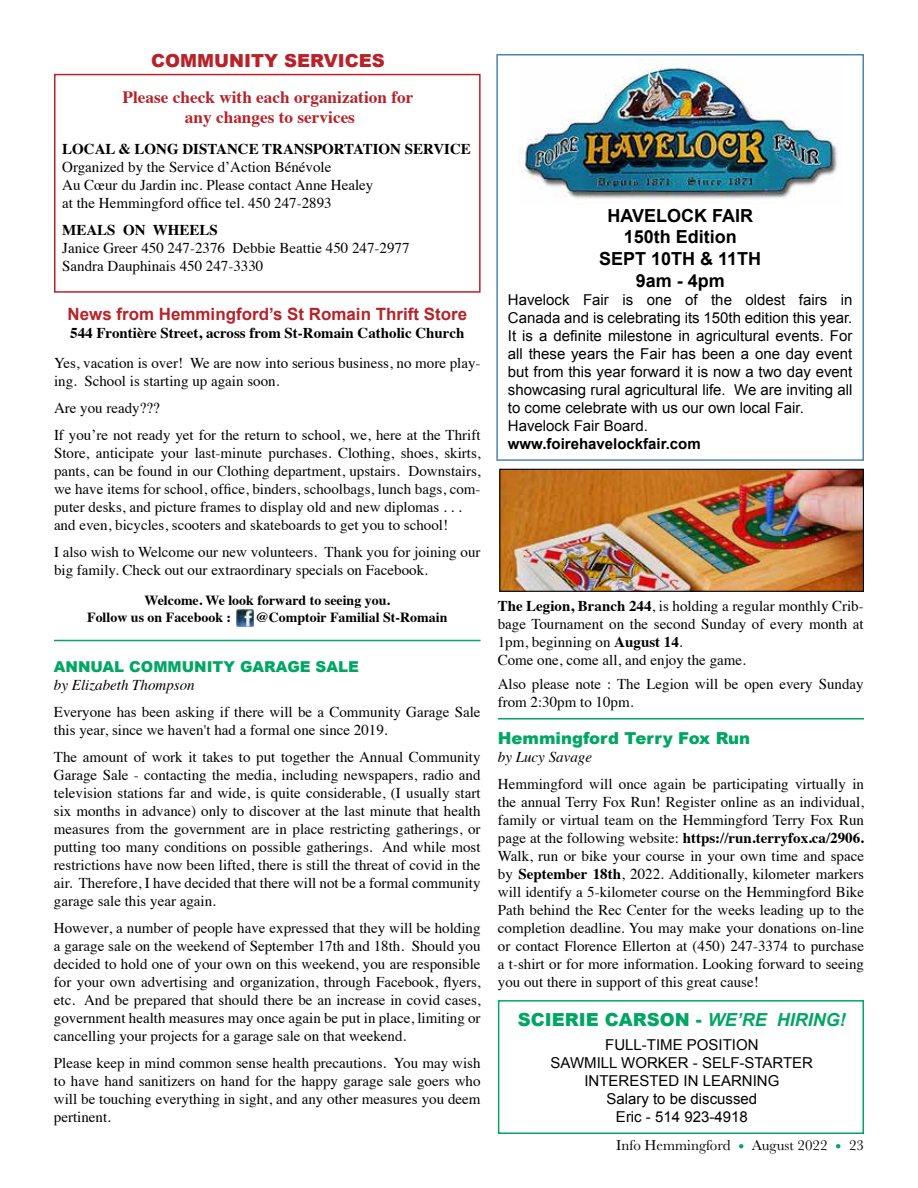
<style>
.page{position:relative;width:918px;height:1188px;background:#fff}
.page>*{position:absolute;margin:0;border:0;box-sizing:border-box;transform-origin:0 0}
.t1{font:700 18px/21.6px "Arial";color:#000;text-align:center}
.t2{font:900 18px "Arial";color:#00a664}
.t3{font:900 18px "Arial";color:#b82229}
.t4{font:700 17.25px/20.7px "Times";color:#b82229;text-align:center}
.t5{font:700 16.95px "Arial";color:#b82229}
.t6{font:900 16.5px "Arial";color:#00a664}
.t7{font:15px/18px "Times";color:#000}
.t8{font:15px/18px "Arial";color:#000;text-align:center}
.t9{font:700 15px "Times";color:#000}
.t10{font:italic 15px "Times";color:#000}
.t11{font:15px "Baskerville";color:#000}
.t12{font:900 15px "Arial";color:#00a664}
.t13{font:700 15px "Arial";color:#000}
.t14{font:700 13.95px/16.8px "Times";color:#000}
.s1{font-weight:700}
.s2{font-weight:700;font-style:italic}
.s3{font-size:18px;color:#00a664}
</style>
<div class="page">
<div style="left:496px;top:54px;width:368px;height:407px;border:2px solid #4d83b2"></div>
<div style="left:54px;top:74px;width:427px;height:219px;border:2px solid #b82229"></div>
<img style="left:236px;top:610px;width:17px;height:17px">
<div style="left:498px;top:1000px;width:366px;height:134px;border:2px solid #00a664"></div>
<img style="left:501px;top:471px;width:361px;height:119px">
<div style="left:499px;top:469px;width:365px;height:123px;border:1px solid #000"></div>
<hr style="left:54px;top:640px;width:427px;height:1px;background:#00a664">
<img style="left:518px;top:60px;width:320px;height:139px">
<hr style="left:498px;top:718px;width:366px;height:2px;background:#00a664">
<p class="t3" style="left:151px;top:47px;width:235px">COMMUNITY SERVICES</p>
<p class="t4" style="left:123px;top:85px;width:292px">Please check with each organization for any changes to services</p>
<p class="t9" style="left:62px;top:135px;width:410px">LOCAL &amp; LONG DISTANCE TRANSPORTATION SERVICE</p>
<p class="t7" style="left:62px;top:157px;width:313px">Organized by the Service d’Action Bénévole<br>Au Cœur du Jardin inc. Please contact Anne Healey at the Hemmingford office tel. 450 247-2893</p>
<p class="t9" style="left:62px;top:216px;width:157px">MEALS ON WHEELS</p>
<p class="t7" style="left:62px;top:238px;width:349px">Janice Greer 450 247-2376 Debbie Beattie 450 247-2977<br>Sandra Dauphinais 450 247-3330</p>
<p class="t5" style="left:67px;top:303px;width:401px">News from Hemmingford’s St Romain Thrift Store</p>
<p class="t9" style="left:70px;top:319px;width:396px">544 Frontière Street, across from St-Romain Catholic Church</p>
<p class="t7" style="left:54px;top:353px;width:428px">Yes, vacation is over! We are now into serious business, no more play&shy;ing. School is starting up again soon.</p>
<p class="t7" style="left:54px;top:393px;width:428px;line-height:27px">Are you ready???<br>If you’re not ready yet for the return to school, we, here at the Thrift</p>
<p class="t7" style="left:54px;top:443px;width:428px">Store, anticipate your last-minute purchases. Clothing, shoes, skirts, pants, can be found in our Clothing department, upstairs. Downstairs, we have items for school, office, binders, schoolbags, lunch bags, com&shy;puter desks, and picture frames to display old and new diplomas . . . and even, bicycles, scooters and skateboards to get you to school!</p>
<p class="t7" style="left:54px;top:542px;width:428px">I also wish to Welcome our new volunteers. Thank you for joining our big family. Check out our extraordinary specials on Facebook.</p>
<p class="t14" style="left:87px;top:591px;width:304px;text-indent:57px">Welcome. We look forward to seeing you.<br>Follow us on Facebook :</p>
<p class="t14" style="left:256px;top:607px;width:193px">@Comptoir Familial St-Romain</p>
<p class="t12" style="left:54px;top:655px;width:307px">ANNUAL COMMUNITY GARAGE SALE</p>
<p class="t10" style="left:54px;top:672px;width:142px">by Elizabeth Thompson</p>
<p class="t7" style="left:54px;top:701px;width:428px">Everyone has been asking if there will be a Community Garage Sale this year, since we haven't had a formal one since 2019.</p>
<p class="t7" style="left:54px;top:746px;width:428px;text-align:justify">The amount of work it takes to put together the Annual Community Garage Sale - contacting the media, including newspapers, radio and television stations far and wide, is quite considerable, (I usually start six months in advance) only to discover at the last minute that health measures from the government are in place restricting gatherings, or putting too many conditions on possible gatherings. And while most restrictions have now been lifted, there is still the threat of covid in the air. Therefore, I have decided that there will not be a formal community garage sale this year again.</p>
<p class="t7" style="left:54px;top:917px;width:428px;text-align:justify">However, a number of people have expressed that they will be holding a garage sale on the weekend of September 17th and 18th. Should you decided to hold one of your own on this weekend, you are responsible for your own advertising and organization, through Facebook, flyers, etc. And be prepared that should there be an increase in covid cases, government health measures may once again be put in place, limiting or cancelling your projects for a garage sale on that weekend.</p>
<p class="t7" style="left:54px;top:1052px;width:428px;text-align:justify">Please keep in mind common sense health precautions. You may wish to have hand sanitizers on hand for the happy garage sale goers who will be touching everything in sight, and any other measures you deem pertinent.</p>
<p class="t1" style="left:599px;top:205px;width:164px">HAVELOCK FAIR<br>150th Edition<br>SEPT 10TH &amp; 11TH<br>9am - 4pm</p>
<p class="t8" style="left:508px;top:291px;width:346px;text-align:left">Havelock Fair is one of the oldest fairs in Canada and is celebrating its 150th edition this year.<br>It is a definite milestone in agricultural events. For all these years the Fair has been a one day event but from this year forward it is now a two day event showcasing rural agricultural life. We are inviting all to come celebrate with us our own local Fair.<br>Havelock Fair Board.</p>
<p class="t13" style="left:508px;top:433px;width:194px">www.foirehavelockfair.com</p>
<p class="t7" style="left:498px;top:596px;width:368px"><span class="s1">The Legion, Branch 244</span>, is holding a regular monthly Crib&shy;bage Tournament on the second Sunday of every month at 1pm, beginning on <span class="s1">August 14</span>.<br>Come one, come all, and enjoy the game.</p>
<p class="t7" style="left:498px;top:674px;width:368px">Also please note : The Legion will be open every Sunday from 2:30pm to 10pm.</p>
<p class="t6" style="left:498px;top:727px;width:254px">Hemmingford Terry Fox Run</p>
<p class="t10" style="left:498px;top:744px;width:96px">by Lucy Savage</p>
<p class="t7" style="left:498px;top:774px;width:368px;text-align:justify">Hemmingford will once again be participating virtually in the annual Terry Fox Run! Register online as an individual, family or virtual team on the Hemmingford Terry Fox Run page at the following website: <span class="s1">https://run.terryfox.ca/2906.<br></span>Walk, run or bike your course in your own time and space by <span class="s1">September 18th</span>, 2022. Additionally, kilometer markers will identify a 5-kilometer course on the Hemmingford Bike Path behind the Rec Center for the weeks leading up to the completion deadline. You may make your donations on-line or contact Florence Ellerton at (450) 247-3374 to purchase a t-shirt or for more information. Looking forward to seeing you out there in support of this great cause!</p>
<p class="t2" style="left:518px;top:1006px;width:330px">SCIERIE CARSON - <span class="s2">WE’RE HIRING!</span></p>
<p class="t8" style="left:551px;top:1036px;width:264px">FULL-TIME POSITION<br>SAWMILL WORKER - SELF-STARTER<br>INTERESTED IN LEARNING<br>Salary to be discussed<br>Eric - 514 923-4918</p>
<p class="t11" style="left:616px;top:1136px;width:249px">Info Hemmingford <span class="s3">•</span> August 2022 <span class="s3">•</span> 23</p>
</div>
